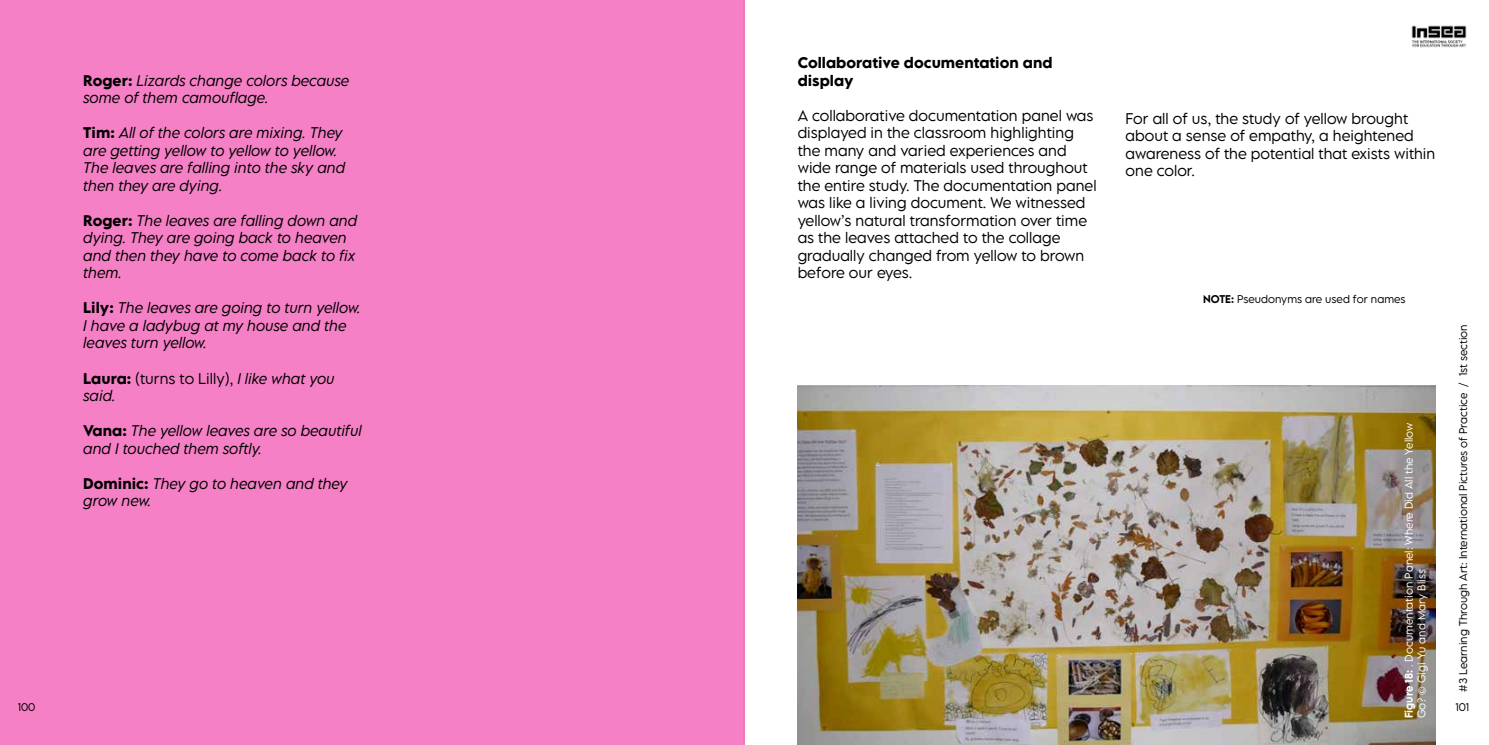
<style>
.page{position:relative;width:1489px;height:745px;background:#fff}
.page>*{position:absolute;margin:0;border:0;box-sizing:border-box;transform-origin:0 0}
.t1{font:italic 300 13.75px/17.5px "LEMONMILK Pro";color:#000}
.t2{font:300 13.75px/17.5px "LEMONMILK Pro";color:#000}
.t3{font:600 13.75px/17.5px "LEMONMILK Pro";color:#000}
.t4{font:300 10px "LEMONMILK Pro";color:#000}
.t5{font:300 10px/12.5px "LEMONMILK Pro";color:#fff}
.s1{font-weight:600;font-style:normal}
.s2{font-style:normal}
.s3{font-weight:500}
</style>
<div class="page">
<img style="left:1411px;top:25px;width:56px;height:23px">
<div style="left:0;top:0;width:744px;height:744px;background:#f580c5"></div>
<img style="left:797px;top:385px;width:638px;height:359px">
<p class="t3" style="left:797px;top:54px;width:256px">Collaborative documentation and display</p>
<p class="t2" style="left:797px;top:106px;width:300px">A collaborative documentation panel was displayed in the classroom highlighting the many and varied experiences and wide range of materials used throughout the entire study. The documentation panel was like a living document. We witnessed yellow’s natural transformation over time as the leaves attached to the collage gradually changed from yellow to brown before our eyes.</p>
<p class="t1" style="left:83px;top:71px;width:267px"><span class="s1">Roger:</span> Lizards change colors because some of them camouflage.</p>
<p class="t1" style="left:83px;top:124px;width:263px"><span class="s1">Tim:</span> All of the colors are mixing. They are getting yellow to yellow to yellow.<br>The leaves are falling into the sky and then they are dying.</p>
<p class="t1" style="left:83px;top:211px;width:275px"><span class="s1">Roger:</span> The leaves are falling down and dying. They are going back to heaven and then they have to come back to fix them.</p>
<p class="t1" style="left:83px;top:299px;width:279px"><span class="s1">Lily:</span> The leaves are going to turn yellow.<br>I have a ladybug at my house and the leaves turn yellow.</p>
<p class="t1" style="left:83px;top:369px;width:253px"><span class="s1">Laura:</span> <span class="s2">(turns to Lilly),</span> I like what you said.</p>
<p class="t1" style="left:83px;top:421px;width:280px"><span class="s1">Vana:</span> The yellow leaves are so beautiful and I touched them softly.</p>
<p class="t1" style="left:83px;top:474px;width:266px"><span class="s1">Dominic:</span> They go to heaven and they grow new.</p>
<p class="t2" style="left:1125px;top:109px;width:311px">For all of us, the study of yellow brought about a sense of empathy, a heightened awareness of the potential that exists within one color.</p>
<p class="t4" style="left:1203px;top:292px;width:204px"><span class="s3">ΝΟΤΕ:</span> Pseudonyms are used for names</p>
<p class="t4" style="left:1456px;top:691px;width:368px;rotate:-90deg">#3 Learning Through Art: International Pictures of Practice / 1st section</p>
<p class="t5" style="left:1402px;top:718px;width:297px;rotate:-90deg"><span class="s3">Figure 18:</span> . Documentation Panel: Where Did All the Yellow<br>Go? © Gigi Yu and Mary Bliss</p>
<p class="t4" style="left:18px;top:700px;width:19px">100</p>
<p class="t4" style="left:1455px;top:700px;width:15px">101</p>
</div>
